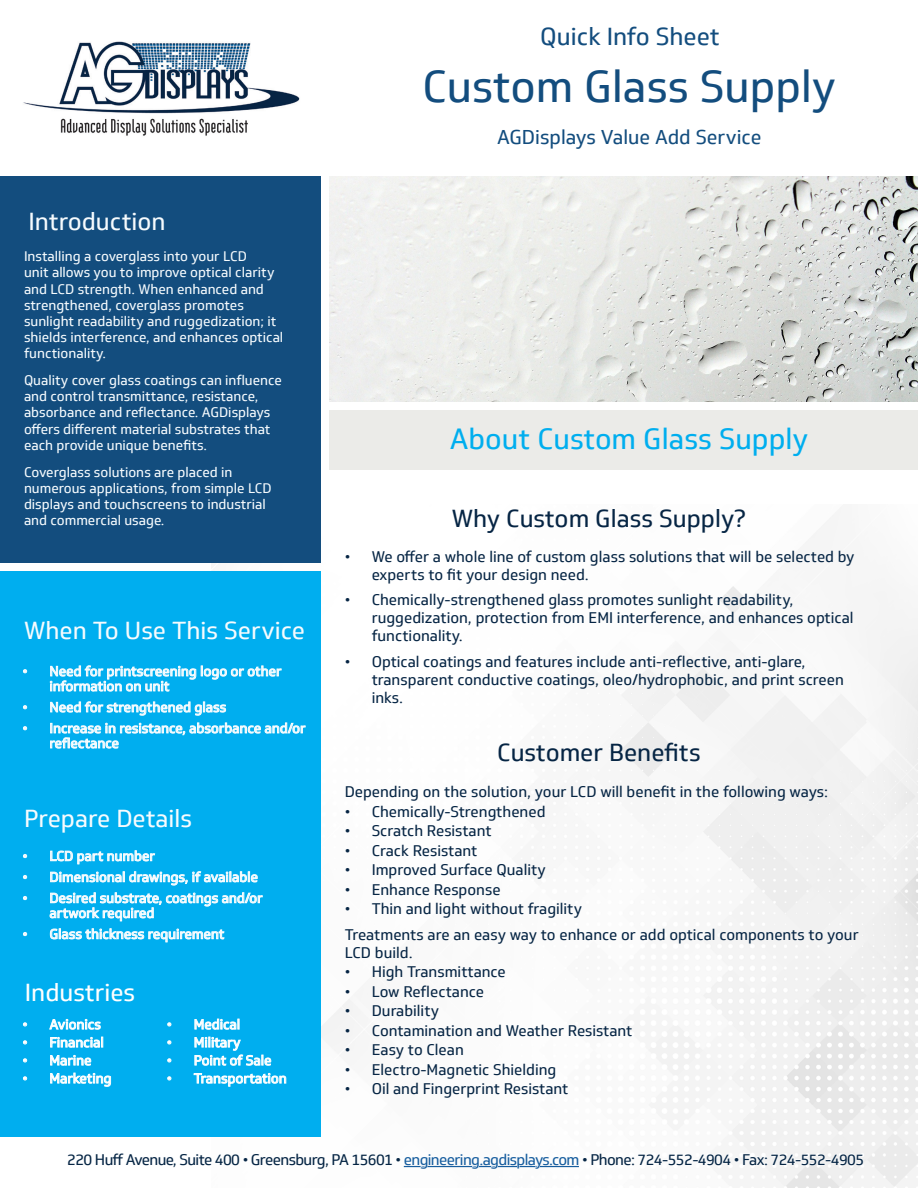
<style>
.page{position:relative;width:918px;height:1188px;background:#fff}
.page>*{position:absolute;margin:0;border:0;box-sizing:border-box;transform-origin:0 0}
.t1{font:43.5px "Soleto";color:#134d7e}
.t2{font:28.5px "Soleto";color:#00aeef}
.t3{font:24px "Soleto";color:#f6fbfe}
.t4{font:24px "Soleto";color:#062544}
.t5{font:24px "Soleto";color:#134d7e}
.t6{font:24px "Soleto";color:#fff}
.t7{font:19.5px "Soleto";color:#134d7e}
.t8{font:15px/18px "Soleto";color:#062544}
.t9{font:15px "Soleto";letter-spacing:-.04em;color:#062544}
.t10{font:13.5px/16.2px "Soleto";color:#f6fbfe}
.t11{font:13.5px "Soleto";color:#fff}
.s1{color:#175d9e}
</style>
<div class="page">
<img style="left:320px;top:505px;width:598px;height:683px">
<img style="left:329px;top:176px;width:589px;height:225px">
<div style="left:0;top:176px;width:320px;height:387px;background:#134d7e"></div>
<div style="left:0;top:571px;width:320px;height:566px;background:#00aeef"></div>
<div style="left:329px;top:410px;width:589px;height:60px;background:#ebebe8"></div>
<img style="left:23px;top:41px;width:277px;height:95px">
<svg style="left:23px;top:1022px;width:4px;height:5px"></svg>
<svg style="left:49px;top:1019px;width:52px;height:11px"></svg>
<svg style="left:23px;top:1040px;width:4px;height:5px"></svg>
<svg style="left:50px;top:1037px;width:53px;height:11px"></svg>
<svg style="left:23px;top:1058px;width:4px;height:5px"></svg>
<svg style="left:50px;top:1055px;width:42px;height:11px"></svg>
<svg style="left:23px;top:1076px;width:4px;height:5px"></svg>
<svg style="left:50px;top:1072px;width:61px;height:15px"></svg>
<svg style="left:167px;top:1022px;width:5px;height:5px"></svg>
<svg style="left:194px;top:1018px;width:45px;height:12px"></svg>
<svg style="left:167px;top:1040px;width:5px;height:5px"></svg>
<svg style="left:167px;top:1058px;width:5px;height:5px"></svg>
<svg style="left:194px;top:1037px;width:78px;height:29px"></svg>
<svg style="left:167px;top:1076px;width:5px;height:5px"></svg>
<svg style="left:193px;top:1073px;width:94px;height:14px"></svg>
<svg style="left:23px;top:669px;width:4px;height:5px"></svg>
<svg style="left:50px;top:665px;width:232px;height:27px"></svg>
<svg style="left:23px;top:705px;width:4px;height:5px"></svg>
<svg style="left:50px;top:701px;width:176px;height:15px"></svg>
<svg style="left:23px;top:726px;width:4px;height:5px"></svg>
<svg style="left:50px;top:722px;width:256px;height:27px"></svg>
<svg style="left:23px;top:854px;width:4px;height:4px"></svg>
<svg style="left:50px;top:850px;width:105px;height:15px"></svg>
<svg style="left:23px;top:875px;width:4px;height:4px"></svg>
<svg style="left:50px;top:871px;width:208px;height:15px"></svg>
<svg style="left:23px;top:896px;width:4px;height:4px"></svg>
<svg style="left:49px;top:892px;width:214px;height:30px"></svg>
<svg style="left:23px;top:932px;width:4px;height:4px"></svg>
<svg style="left:50px;top:928px;width:175px;height:15px"></svg>
<svg style="left:320px;top:1152px;width:544px;height:17px"></svg>
<p class="t3" style="left:28px;top:207px;width:139px">Introduction</p>
<p class="t10" style="left:24px;top:248px;width:261px">Installing a coverglass into your LCD<br>unit allows you to improve optical clarity and LCD strength. When enhanced and strengthened, coverglass promotes sunlight readability and ruggedization; it shields interference, and enhances optical functionality.</p>
<p class="t10" style="left:24px;top:372px;width:259px">Quality cover glass coatings can influence and control transmittance, resistance, absorbance and reflectance. AGDisplays offers different material substrates that each provide unique benefits.</p>
<p class="t10" style="left:24px;top:464px;width:249px">Coverglass solutions are placed in numerous applications, from simple LCD displays and touchscreens to industrial and commercial usage.</p>
<p class="t3" style="left:24px;top:616px;width:283px">When To Use This Service</p>
<p class="t10" style="left:50px;top:664px;width:234px;line-height:15px;text-indent:-27px">• Need for printscreening logo or other information on unit</p>
<p class="t10" style="left:22px;top:699px;width:205px">• Need for strengthened glass</p>
<p class="t10" style="left:50px;top:721px;width:258px;line-height:15px;text-indent:-27px">• Increase in resistance, absorbance and/or reflectance</p>
<p class="t3" style="left:24px;top:804px;width:170px">Prepare Details</p>
<p class="t10" style="left:22px;top:848px;width:134px">• LCD part number</p>
<p class="t10" style="left:22px;top:869px;width:237px">• Dimensional drawings, if available</p>
<p class="t10" style="left:50px;top:891px;width:215px;line-height:15px;text-indent:-27px">• Desired substrate, coatings and/or artwork required</p>
<p class="t10" style="left:22px;top:926px;width:203px">• Glass thickness requirement</p>
<p class="t6" style="left:25px;top:978px;width:112px">Industries</p>
<p class="t11" style="left:22px;top:1016px;width:80px">• Avionics</p>
<p class="t11" style="left:22px;top:1034px;width:83px">• Financial</p>
<p class="t11" style="left:22px;top:1052px;width:71px">• Marine</p>
<p class="t11" style="left:22px;top:1070px;width:91px">• Marketing</p>
<p class="t11" style="left:167px;top:1016px;width:75px">• Medical</p>
<p class="t11" style="left:167px;top:1034px;width:75px">• Military</p>
<p class="t11" style="left:167px;top:1052px;width:106px">• Point of Sale</p>
<p class="t11" style="left:167px;top:1070px;width:121px">• Transportation</p>
<p class="t5" style="left:540px;top:22px;width:181px">Quick Info Sheet</p>
<p class="t1" style="left:422px;top:60px;width:415px">Custom Glass Supply</p>
<p class="t7" style="left:497px;top:125px;width:266px">AGDisplays Value Add Service</p>
<p class="t2" style="left:450px;top:422px;width:360px">About Custom Glass Supply</p>
<p class="t4" style="left:452px;top:504px;width:296px">Why Custom Glass Supply?</p>
<p class="t8" style="left:372px;top:548px;width:484px;text-indent:-27px">• We offer a whole line of custom glass solutions that will be selected by experts to fit your design need.</p>
<p class="t8" style="left:372px;top:591px;width:483px;text-indent:-27px">• Chemically-strengthened glass promotes sunlight readability, ruggedization, protection from EMI interference, and enhances optical functionality.</p>
<p class="t8" style="left:372px;top:653px;width:474px;text-indent:-27px">• Optical coatings and features include anti-reflective, anti-glare, transparent conductive coatings, oleo/hydrophobic, and print screen inks.</p>
<p class="t4" style="left:497px;top:738px;width:205px">Customer Benefits</p>
<p class="t8" style="left:345px;top:783px;width:485px">Depending on the solution, your LCD will benefit in the following ways:</p>
<p class="t8" style="left:345px;top:803px;width:202px">• Chemically-Strengthened</p>
<p class="t8" style="left:345px;top:822px;width:148px">• Scratch Resistant</p>
<p class="t8" style="left:345px;top:842px;width:134px">• Crack Resistant</p>
<p class="t8" style="left:345px;top:861px;width:203px">• Improved Surface Quality</p>
<p class="t8" style="left:345px;top:881px;width:157px">• Enhance Response</p>
<p class="t8" style="left:345px;top:900px;width:239px">• Thin and light without fragility</p>
<p class="t8" style="left:345px;top:926px;width:516px">Treatments are an easy way to enhance or add optical components to your<br>LCD build.</p>
<p class="t8" style="left:345px;top:963px;width:163px">• High Transmittance</p>
<p class="t8" style="left:345px;top:983px;width:141px">• Low Reflectance</p>
<p class="t8" style="left:345px;top:1002px;width:96px">• Durability</p>
<p class="t8" style="left:345px;top:1022px;width:289px">• Contamination and Weather Resistant</p>
<p class="t8" style="left:345px;top:1041px;width:121px">• Easy to Clean</p>
<p class="t8" style="left:345px;top:1061px;width:213px">• Electro-Magnetic Shielding</p>
<p class="t8" style="left:345px;top:1080px;width:225px">• Oil and Fingerprint Resistant</p>
<p class="t9" style="left:67px;top:1150px;width:799px">220 Huff Avenue, Suite 400 • Greensburg, PA 15601 • <span class="s1">engineering.agdisplays.com</span> • Phone: 724-552-4904 • Fax: 724-552-4905</p>
</div>
